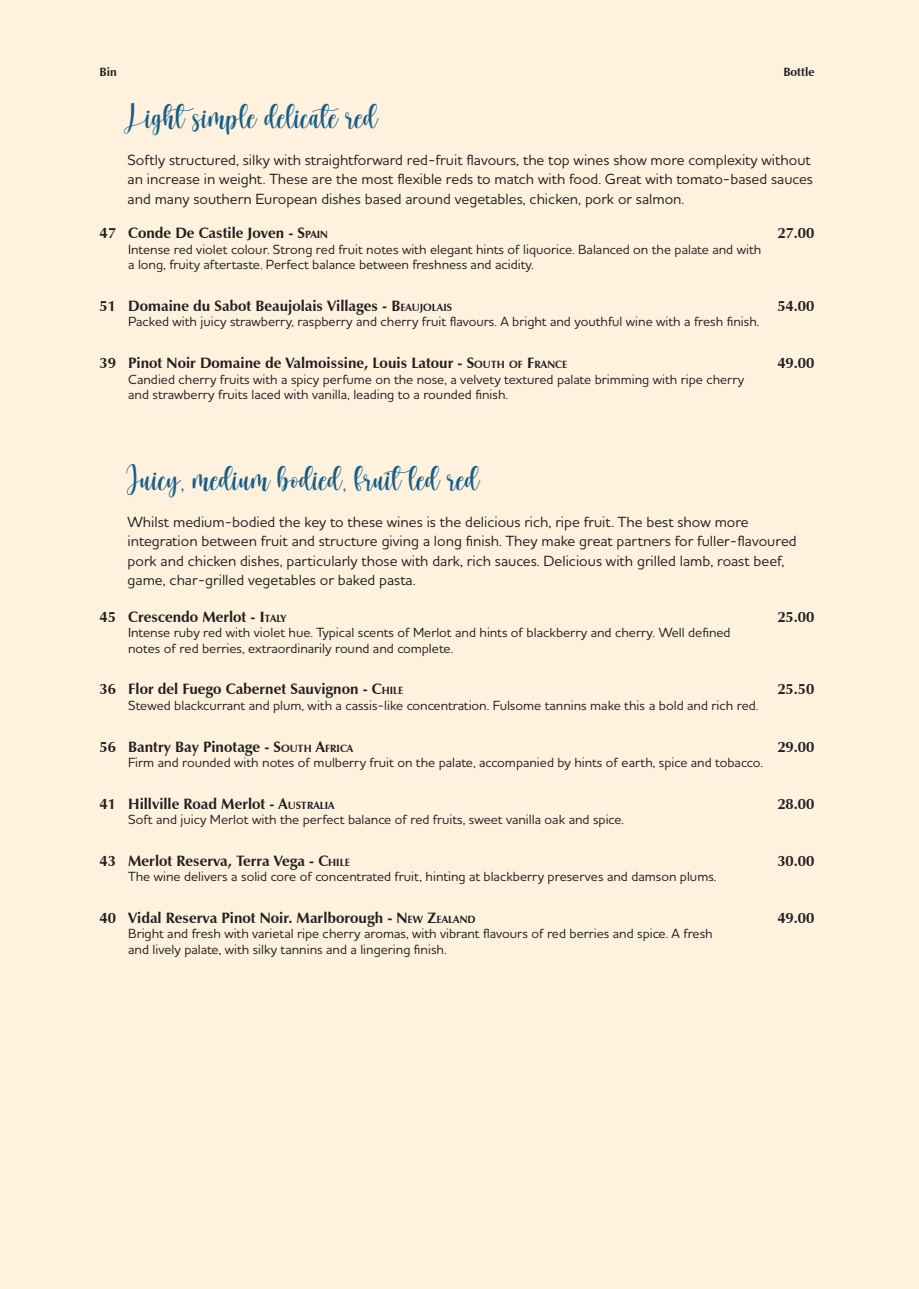
<style>
.page{position:relative;width:919px;height:1289px;background:#fff}
.page>*{position:absolute;margin:0;border:0;box-sizing:border-box;transform-origin:0 0}
.t1{font:30px "Homework";color:#175e88}
.t2{font:500 15px/19.5px "Houschka Pro";color:#231f20}
.t3{font:700 15px "Zapf Humanist 601 BT";color:#231f20}
.t4{font:500 13.5px/15.8px "Houschka Pro";color:#231f20}
.t5{font:700 12px "Zapf Humanist 601 BT";color:#231f20}
.s1{font-style:inherit}
.s2{font-size:10.5px}
</style>
<div class="page">
<div style="left:0;top:0;width:918px;height:1288px;background:#fef1dd"></div>
<p class="t5" style="left:100px;top:64px;width:19px">Bin</p>
<p class="t1" style="left:128px;top:97px;width:251px">Lightsimple delicate red</p>
<p class="t5" style="left:783px;top:64px;width:32px">Bottle</p>
<p class="t2" style="left:128px;top:149px;width:687px">Softly structured, silky with straightforward red-fruit flavours, the top wines show more complexity without an increase in weight. These are the most flexible reds to match with food. Great with tomato-based sauces and many southern European dishes based around vegetables, chicken, pork or salmon.</p>
<p class="t3" style="left:100px;top:223px;width:228px">47 Conde De Castile Joven - <span class="s1">S</span><span class="s2">PAIN</span></p>
<p class="t3" style="left:777px;top:223px;width:39px">27.00</p>
<p class="t4" style="left:128px;top:241px;width:634px">Intense red violet colour. Strong red fruit notes with elegant hints of liquorice. Balanced on the palate and with a long, fruity aftertaste. Perfect balance between freshness and acidity.</p>
<p class="t3" style="left:100px;top:296px;width:353px">51 Domaine du Sabot Beaujolais Villages - <span class="s1">B</span><span class="s2">EAUJOLAIS</span></p>
<p class="t3" style="left:777px;top:296px;width:39px">54.00</p>
<p class="t4" style="left:128px;top:314px;width:632px">Packed with juicy strawberry, raspberry and cherry fruit flavours. A bright and youthful wine with a fresh finish.</p>
<p class="t3" style="left:100px;top:353px;width:469px">39 Pinot Noir Domaine de Valmoissine, Louis Latour - <span class="s1">S</span><span class="s2">OUTH OF</span> <span class="s1">F</span> <span class="s2">RANCE</span></p>
<p class="t3" style="left:777px;top:353px;width:39px">49.00</p>
<p class="t4" style="left:128px;top:371px;width:617px">Candied cherry fruits with a spicy perfume on the nose, a velvety textured palate brimming with ripe cherry and strawberry fruits laced with vanilla, leading to a rounded finish.</p>
<p class="t1" style="left:128px;top:459px;width:353px">Juicy, medium bodied, fruitled red</p>
<p class="t2" style="left:128px;top:511px;width:670px">Whilst medium-bodied the key to these wines is the delicious rich, ripe fruit. The best show more integration between fruit and structure giving a long finish. They make great partners for fuller-flavoured pork and chicken dishes, particularly those with dark, rich sauces. Delicious with grilled lamb, roast beef, game, char-grilled vegetables or baked pasta.</p>
<p class="t3" style="left:100px;top:607px;width:188px">45 Crescendo Merlot - <span class="s1">I</span> <span class="s2">TALY</span></p>
<p class="t3" style="left:777px;top:607px;width:39px">25.00</p>
<p class="t4" style="left:128px;top:624px;width:604px">Intense ruby red with violet hue. Typical scents of Merlot and hints of blackberry and cherry. Well defined notes of red berries, extraordinarily round and complete.</p>
<p class="t3" style="left:100px;top:680px;width:305px">36 Flor del Fuego Cabernet Sauvignon - <span class="s1">C</span><span class="s2">HILE</span></p>
<p class="t3" style="left:777px;top:680px;width:39px">25.50</p>
<p class="t4" style="left:128px;top:697px;width:631px">Stewed blackcurrant and plum, with a cassis-like concentration. Fulsome tannins make this a bold and rich red.</p>
<p class="t3" style="left:100px;top:737px;width:255px">56 Bantry Bay Pinotage - <span class="s1">S</span><span class="s2">OUTH</span> <span class="s1">A</span><span class="s2">FRICA</span></p>
<p class="t3" style="left:777px;top:737px;width:39px">29.00</p>
<p class="t4" style="left:128px;top:754px;width:636px">Firm and rounded with notes of mulberry fruit on the palate, accompanied by hints of earth, spice and tobacco.</p>
<p class="t3" style="left:100px;top:794px;width:237px">41 Hillville Road Merlot - <span class="s1">A</span><span class="s2">USTRALIA</span></p>
<p class="t3" style="left:777px;top:794px;width:39px">28.00</p>
<p class="t4" style="left:128px;top:811px;width:497px">Soft and juicy Merlot with the perfect balance of red fruits, sweet vanilla oak and spice.</p>
<p class="t3" style="left:100px;top:851px;width:252px">43 Merlot Reserva, Terra Vega - <span class="s1">C</span><span class="s2">HILE</span></p>
<p class="t3" style="left:777px;top:851px;width:39px">30.00</p>
<p class="t4" style="left:128px;top:868px;width:589px">The wine delivers a solid core of concentrated fruit, hinting at blackberry preserves and damson plums.</p>
<p class="t3" style="left:100px;top:908px;width:377px">40 Vidal Reserva Pinot Noir. Marlborough - <span class="s1">N</span><span class="s2">EW</span> <span class="s1">Z</span><span class="s2">EALAN D</span></p>
<p class="t3" style="left:777px;top:908px;width:39px">49.00</p>
<p class="t4" style="left:128px;top:925px;width:586px">Bright and fresh with varietal ripe cherry aromas, with vibrant flavours of red berries and spice. A fresh and lively palate, with silky tannins and a lingering finish.</p>
</div>
